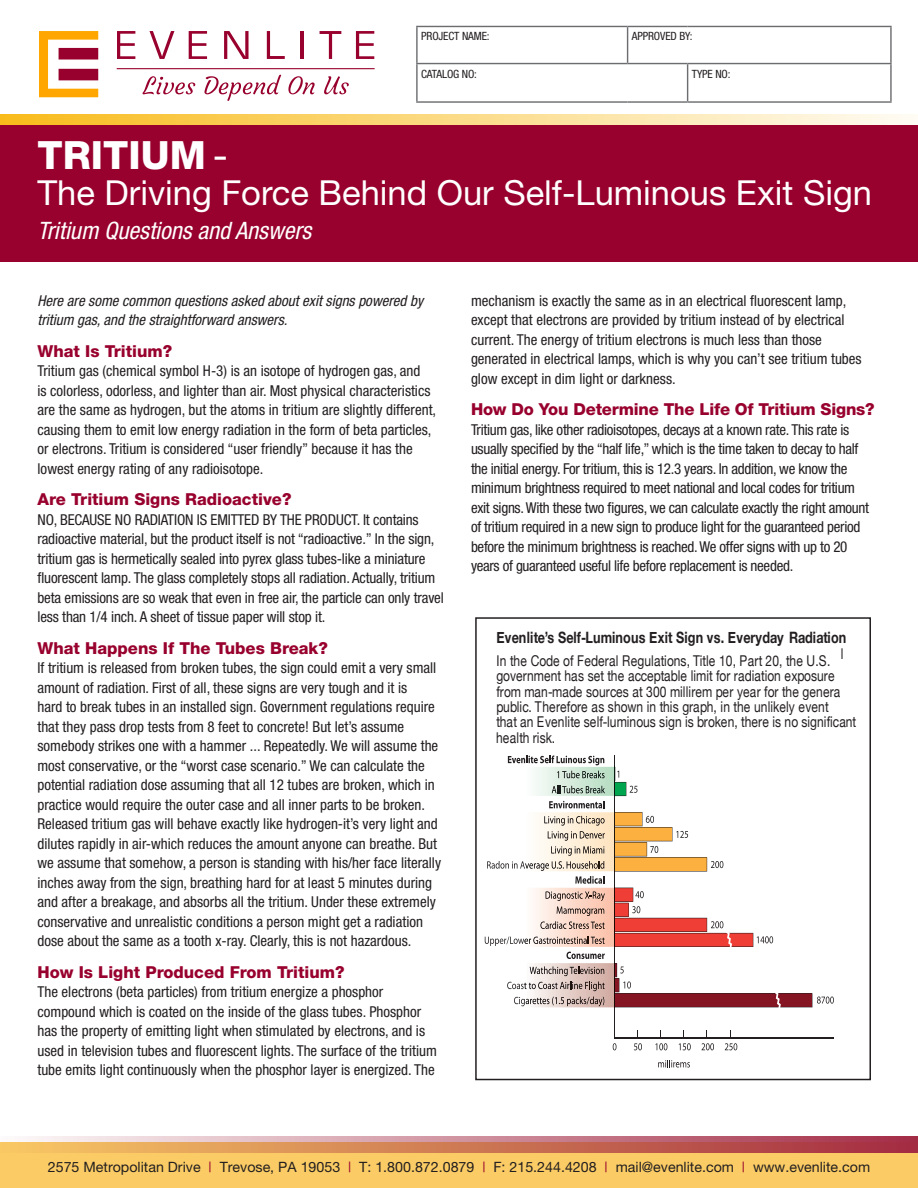
<style>
.page{position:relative;width:918px;height:1188px;background:#fff}
.page>*{position:absolute;margin:0;border:0;box-sizing:border-box;transform-origin:0 0}
._1_a_head{font:800 39px "Helvetica Neue";color:#fff}
._1_a_head-2{font:34.5px "Helvetica Neue";color:#fff}
._1_a_head-3{font:italic condensed 24px "Helvetica Neue";color:#fff}
._3_B_heads{font:800 16.5px "Helvetica Neue";color:#98012d}
.t1{font:700 15.6px "Helvetica Neue";letter-spacing:.02em;color:#231f20;scale:.81 1}
._5_copy{font:condensed 15px/19.5px "Helvetica Neue";color:#231f20}
._5_copy-2{font:condensed 15px/19.5px "Helvetica Neue";letter-spacing:-.02em;color:#231f20}
._5_copy-3{font:italic condensed 15px/19.5px "Helvetica Neue";color:#231f20}
.t2{font:14.85px/15.3px "Helvetica Neue";letter-spacing:.01em;color:#231f20;scale:.81 1}
.t3{font:14.25px "Helvetica Neue";color:#231f20}
.t4{font:condensed 11.4px "Helvetica Neue";letter-spacing:-.01em;color:#231f20}
.s1{font-weight:400}
.s2{color:#98012d}
</style>
<div class="page">
<div style="left:0;top:114px;width:918px;height:46px;background:linear-gradient(to right,#f9bb1a,#fefcf4)"></div>
<div style="left:0;top:125px;width:918px;height:136px;background:#98012d"></div>
<hr style="left:416px;top:26px;width:212px;height:1px;background:#6c6d70">
<hr style="left:416px;top:27px;width:2px;height:36px;background:#6c6d70">
<hr style="left:628px;top:26px;width:60px;height:1px;background:#6c6d70">
<hr style="left:627px;top:27px;width:1px;height:36px;background:#6c6d70">
<hr style="left:688px;top:26px;width:204px;height:1px;background:#6c6d70">
<hr style="left:890px;top:27px;width:2px;height:36px;background:#6c6d70">
<hr style="left:416px;top:63px;width:212px;height:1px;background:#6c6d70">
<hr style="left:416px;top:64px;width:2px;height:37px;background:#6c6d70">
<hr style="left:628px;top:63px;width:60px;height:1px;background:#6c6d70">
<hr style="left:688px;top:63px;width:204px;height:1px;background:#6c6d70">
<hr style="left:687px;top:64px;width:1px;height:37px;background:#6c6d70">
<hr style="left:890px;top:64px;width:2px;height:37px;background:#6c6d70">
<hr style="left:416px;top:101px;width:212px;height:2px;background:#6c6d70">
<hr style="left:628px;top:101px;width:60px;height:2px;background:#6c6d70">
<hr style="left:688px;top:101px;width:204px;height:2px;background:#6c6d70">
<div style="left:0;top:1142px;width:918px;height:46px;background:#fbcc65"></div>
<svg style="left:28px;top:1136px;width:890px;height:17px;background:#cd806c"></svg>
<hr style="left:615px;top:1038px;width:219px;height:1px;background:#231f20">
<svg style="left:613px;top:1037px;width:3px;height:13px"></svg>
<svg style="left:634px;top:1031px;width:8px;height:19px"></svg>
<svg style="left:655px;top:1031px;width:12px;height:19px"></svg>
<svg style="left:679px;top:1031px;width:12px;height:19px"></svg>
<svg style="left:702px;top:1031px;width:12px;height:19px"></svg>
<svg style="left:725px;top:1031px;width:12px;height:19px"></svg>
<hr style="left:614px;top:755px;width:1px;height:283px;background:#231f20">
<svg style="left:658px;top:1060px;width:32px;height:8px"></svg>
<svg style="left:485px;top:756px;width:349px;height:252px"></svg>
<div style="left:475px;top:617px;width:396px;height:463px;border:2px solid #231f20"></div>
<svg style="left:39px;top:31px;width:59px;height:66px"></svg>
<svg style="left:117px;top:31px;width:18px;height:28px"></svg>
<svg style="left:149px;top:31px;width:25px;height:28px"></svg>
<svg style="left:189px;top:31px;width:18px;height:28px"></svg>
<svg style="left:224px;top:31px;width:25px;height:28px"></svg>
<svg style="left:267px;top:31px;width:18px;height:28px"></svg>
<hr style="left:301px;top:31px;width:3px;height:28px;background:#98012d">
<svg style="left:320px;top:31px;width:21px;height:28px"></svg>
<svg style="left:356px;top:31px;width:18px;height:28px"></svg>
<hr style="left:117px;top:68px;width:258px;height:1px;background:#98012d">
<svg style="left:143px;top:76px;width:52px;height:18px"></svg>
<svg style="left:204px;top:75px;width:77px;height:26px"></svg>
<svg style="left:288px;top:76px;width:27px;height:18px"></svg>
<svg style="left:324px;top:76px;width:25px;height:18px"></svg>
<p class="t4" style="left:421px;top:30px;width:70px">PROJECT NAME:</p>
<p class="t4" style="left:632px;top:30px;width:62px">APPROVED BY:</p>
<p class="t4" style="left:421px;top:67px;width:57px">CATALOG NO:</p>
<p class="t4" style="left:692px;top:67px;width:40px">TYPE NO:</p>
<p class="_1_a_head" style="left:38px;top:132px;width:192px">TRITIUM <span class="s1">-</span></p>
<p class="_1_a_head-2" style="left:38px;top:172px;width:836px">The Driving Force Behind Our Self-Luminous Exit Sign</p>
<p class="_1_a_head-3" style="left:38px;top:217px;width:275px">Tritium Questions and Answers</p>
<p class="_5_copy-3" style="left:38px;top:290px;width:387px">Here are some common questions asked about exit signs powered by tritium gas, and the straightforward answers.</p>
<p class="_3_B_heads" style="left:38px;top:341px;width:136px">What Is Tritium?</p>
<p class="_5_copy" style="left:38px;top:361px;width:400px">Tritium gas (chemical symbol H-3) is an isotope of hydrogen gas, and<br>is colorless, odorless, and lighter than air. Most physical characteristics are the same as hydrogen, but the atoms in tritium are slightly different, causing them to emit low energy radiation in the form of beta particles, or electrons. Tritium is considered “user friendly” because it has the lowest energy rating of any radioisotope.</p>
<p class="_3_B_heads" style="left:38px;top:489px;width:255px">Are Tritium Signs Radioactive?</p>
<p class="_5_copy" style="left:38px;top:509px;width:408px">NO, BECAUSE NO RADIATION IS EMITTED BY THE PRODUCT. It contains radioactive material, but the product itself is not “radioactive.” In the sign, tritium gas is hermetically sealed into pyrex glass tubes-like a miniature fluorescent lamp. The glass completely stops all radiation. Actually, tritium beta emissions are so weak that even in free air, the particle can only travel less than 1/4 inch. A sheet of tissue paper will stop it.</p>
<p class="_3_B_heads" style="left:38px;top:638px;width:292px">What Happens If The Tubes Break?</p>
<p class="_5_copy" style="left:38px;top:658px;width:405px">If tritium is released from broken tubes, the sign could emit a very small amount of radiation. First of all, these signs are very tough and it is<br>hard to break tubes in an installed sign. Government regulations require that they pass drop tests from 8 feet to concrete! But let’s assume somebody strikes one with a hammer ... Repeatedly. We will assume the most conservative, or the “worst case scenario.” We can calculate the potential radiation dose assuming that all 12 tubes are broken, which in practice would require the outer case and all inner parts to be broken.<br>Released tritium gas will behave exactly like hydrogen-it’s very light and dilutes rapidly in air-which reduces the amount anyone can breathe. But we assume that somehow, a person is standing with his/her face literally inches away from the sign, breathing hard for at least 5 minutes during and after a breakage, and absorbs all the tritium. Under these extremely conservative and unrealistic conditions a person might get a radiation dose about the same as a tooth x-ray. Clearly, this is not hazardous.</p>
<p class="_3_B_heads" style="left:38px;top:962px;width:309px">How Is Light Produced From Tritium?</p>
<p class="_5_copy" style="left:38px;top:982px;width:401px">The electrons (beta particles) from tritium energize a phosphor compound which is coated on the inside of the glass tubes. Phosphor has the property of emitting light when stimulated by electrons, and is used in television tubes and fluorescent lights. The surface of the tritium tube emits light continuously when the phosphor layer is energized. The</p>
<p class="_5_copy" style="left:471px;top:290px;width:392px">mechanism is exactly the same as in an electrical fluorescent lamp, except that electrons are provided by tritium instead of by electrical current. The energy of tritium electrons is much less than those generated in electrical lamps, which is why you can’t see tritium tubes glow except in dim light or darkness.</p>
<p class="_3_B_heads" style="left:471px;top:399px;width:405px">How Do You Determine The Life Of Tritium Signs?</p>
<p class="_5_copy-2" style="left:471px;top:419px;width:400px">Tritium gas, like other radioisotopes, decays at a known rate. This rate is usually specified by the “half life,” which is the time taken to decay to half the initial energy. For tritium, this is 12.3 years. In addition, we know the minimum brightness required to meet national and local codes for tritium exit signs. With these two figures, we can calculate exactly the right amount of tritium required in a new sign to produce light for the guaranteed period before the minimum brightness is reached. We offer signs with up to 20 years of guaranteed useful life before replacement is needed.</p>
<p class="t1" style="left:496px;top:625px;width:433px">Evenlite’s Self-Luminous Exit Sign vs. Everyday Radiation</p>
<p class="t2" style="left:496px;top:654px;width:426px">In the Code of Federal Regulations, Title 10, Part 20, the U.S. government has set the acceptable limit for radiation exposure from man-made sources at 300 millirem per year for the genera</p>
<p class="t2" style="left:841px;top:647px;width:5px">l</p>
<p class="t2" style="left:496px;top:700px;width:446px">public. Therefore as shown in this graph, in the unlikely event<br>that an Evenlite self-luminous sign is broken, there is no significant health risk.</p>
<p class="t3" style="left:48px;top:1159px;width:824px">2575 Metropolitan Drive <span class="s2">|</span> Trevose, PA 19053 <span class="s2">|</span> T: 1.800.872.0879 <span class="s2">|</span> F: 215.244.4208 <span class="s2">|</span> mail@evenlite.com <span class="s2">|</span> www.evenlite.com</p>
</div>
